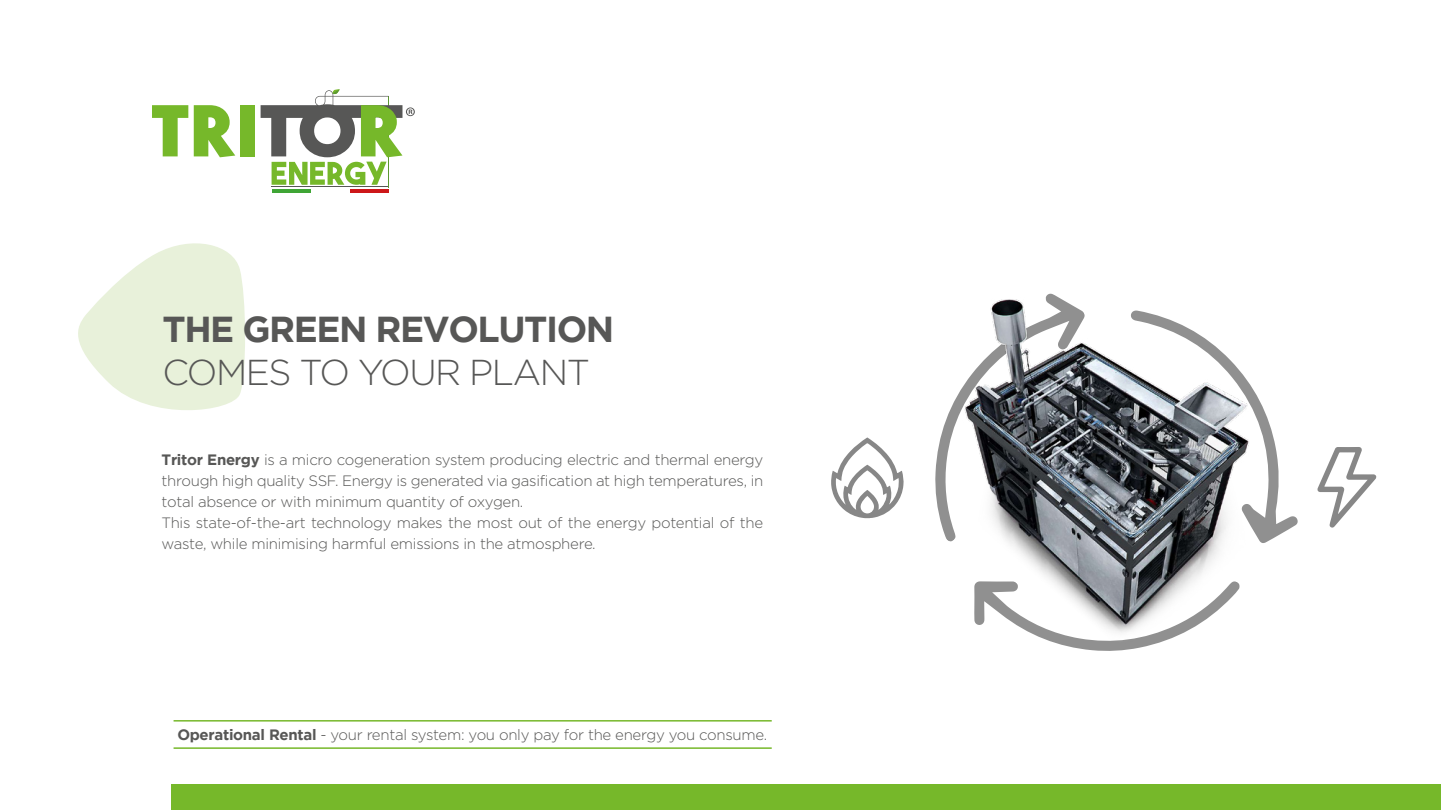
<style>
.page{position:relative;width:1441px;height:810px;background:#fff}
.page>*{position:absolute;margin:0;border:0;box-sizing:border-box;transform-origin:0 0}
.t1{font:700 36px "Gotham";letter-spacing:-.04em;color:#575756}
.t2{font:300 36px "Gotham";letter-spacing:-.04em;color:#575756}
.t3{font:300 15px/21px "Gotham";letter-spacing:-.02em;color:#575756}
.s1{font-weight:700}
</style>
<div class="page">
<div style="left:172px;top:784px;width:1268px;height:26px;background:#76b82a"></div>
<svg style="left:78px;top:243px;width:167px;height:167px"></svg>
<hr style="left:271px;top:186px;width:117px;height:1px;background:#575756">
<svg style="left:152px;top:105px;width:36px;height:51px"></svg>
<svg style="left:194px;top:105px;width:41px;height:52px"></svg>
<div style="left:239px;top:105px;width:15px;height:51px;background:#76b82a"></div>
<hr style="left:388px;top:96px;width:1px;height:91px;background:#5c9833">
<svg style="left:260px;top:89px;width:155px;height:96px"></svg>
<hr style="left:272px;top:190px;width:39px;height:3px;background:#3fa535">
<hr style="left:349px;top:190px;width:39px;height:3px;background:#cd1719">
<svg style="left:831px;top:437px;width:72px;height:81px"></svg>
<svg style="left:1317px;top:447px;width:59px;height:81px"></svg>
<img style="left:935px;top:293px;width:352px;height:358px">
<hr style="left:173px;top:720px;width:598px;height:2px;background:#76b82a">
<hr style="left:173px;top:747px;width:598px;height:2px;background:#76b82a">
<h1 class="t1" style="left:162px;top:308px;width:453px">THE GREEN REVOLUTION</h1>
<h1 class="t2" style="left:162px;top:353px;width:429px">COMES TO YOUR PLANT</h1>
<p class="t3" style="left:161px;top:449px;width:603px"><span class="s1">Tritor Energy</span> is a micro cogeneration system producing electric and thermal energy through high quality SSF. Energy is generated via gasification at high temperatures, in total absence or with minimum quantity of oxygen.<br>This state-of-the-art technology makes the most out of the energy potential of the waste, while minimising harmful emissions in the atmosphere.</p>
<p class="t3" style="left:177px;top:724px;width:591px"><span class="s1">Operational Rental</span> - your rental system: you only pay for the energy you consume.</p>
</div>
